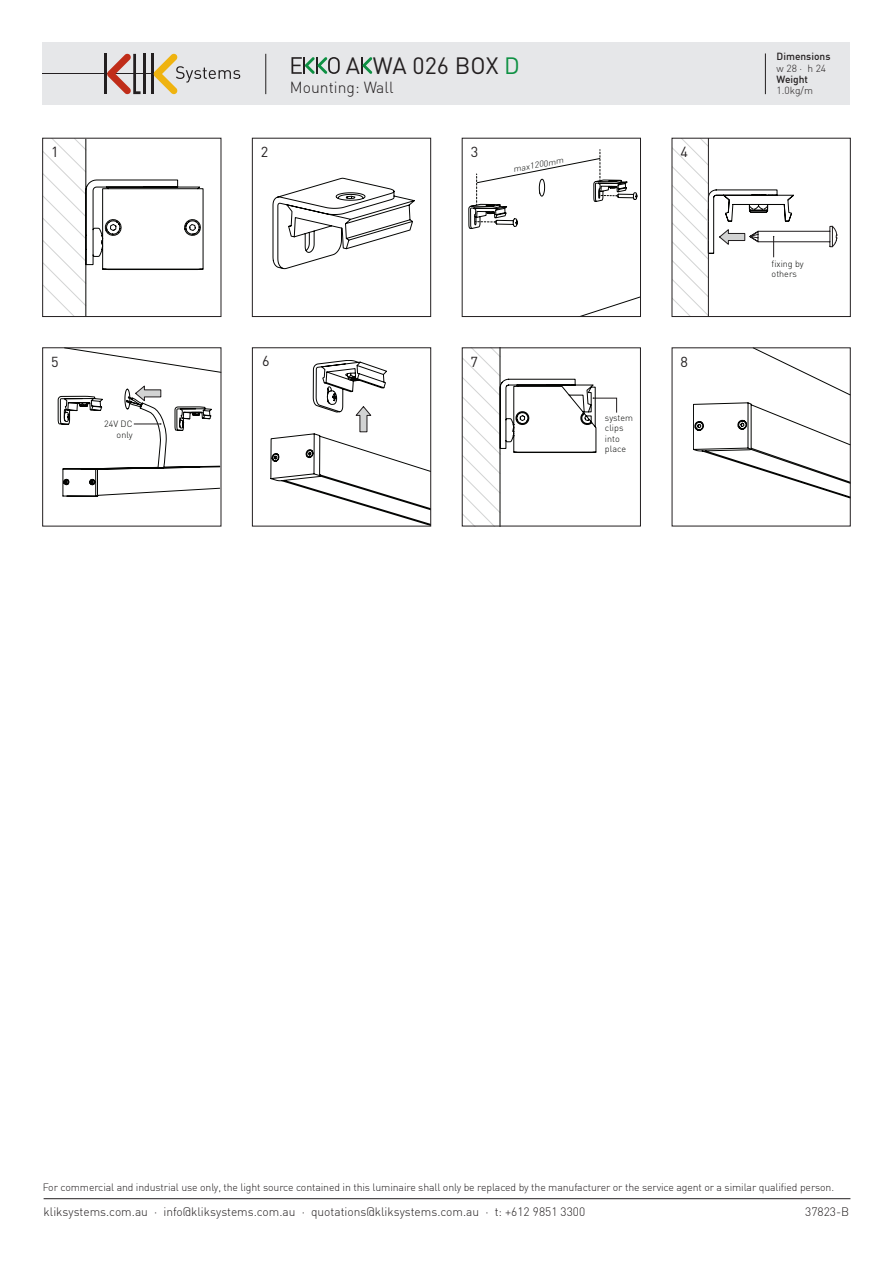
<style>
.page{position:relative;width:893px;height:1263px;background:#fff}
.page>*{position:absolute;margin:0;border:0;box-sizing:border-box;transform-origin:0 0}
.t1{font:23.4px "DIN";color:#231f20}
.t2{font:300 15.75px "DIN";color:#231f20}
.t3{font:14.4px "DIN";color:#231f20}
.t4{font:300 12px "DIN";color:#231f20}
.t5{font:300 10.5px "DIN";letter-spacing:-.01em;color:#231f20}
.t6{font:500 10.2px "DIN";color:#231f20}
.t7{font:300 10.2px "DIN";color:#231f20}
.t8{font:300 9px/10.5px "DIN";color:#040503}
.t9{font:italic 300 8.25px "DIN";color:#040503;scale:1.08 1}
.s1{color:#0d9042}
</style>
<div class="page">
<svg style="left:273px;top:178px;width:142px;height:92px"></svg>
<div style="left:252px;top:138px;width:179px;height:179px;border:1px solid #231f20"></div>
<svg style="left:45px;top:140px;width:158px;height:175px"></svg>
<svg style="left:674px;top:140px;width:163px;height:175px"></svg>
<hr style="left:708px;top:138px;width:1px;height:178px;background:#211d1e">
<svg style="left:468px;top:150px;width:171px;height:165px"></svg>
<div style="left:462px;top:138px;width:179px;height:179px;border:1px solid #231f20"></div>
<svg style="left:693px;top:350px;width:155px;height:148px"></svg>
<svg style="left:464px;top:350px;width:153px;height:174px"></svg>
<div style="left:462px;top:348px;width:179px;height:178px;border:1px solid #231f20"></div>
<svg style="left:58px;top:347px;width:163px;height:149px"></svg>
<svg style="left:271px;top:360px;width:158px;height:164px"></svg>
<div style="left:252px;top:348px;width:179px;height:178px;border:1px solid #231f20"></div>
<div style="left:47px;top:352px;width:16px;height:18px;background:#fff"></div>
<div style="left:258px;top:353px;width:16px;height:15px;background:#fff"></div>
<div style="left:43px;top:43px;width:807px;height:62px;background:#e6e7e9"></div>
<hr style="left:265px;top:54px;width:1px;height:40px;background:#231f20">
<hr style="left:43px;top:74px;width:115px;height:1px;background:#231f20">
<hr style="left:104px;top:54px;width:3px;height:40px;background:#231f20">
<hr style="left:151px;top:54px;width:3px;height:40px;background:#231f20">
<hr style="left:143px;top:54px;width:3px;height:40px;background:#231f20">
<svg style="left:107px;top:54px;width:34px;height:40px"></svg>
<svg style="left:154px;top:54px;width:86px;height:40px"></svg>
<hr style="left:765px;top:53px;width:1px;height:41px;background:#231f20">
<hr style="left:44px;top:1198px;width:806px;height:1px;background:#231f20">
<svg style="left:291px;top:57px;width:49px;height:17px"></svg>
<svg style="left:361px;top:57px;width:11px;height:17px"></svg>
<h1 class="t1" style="left:346px;top:51px;width:176px">A WA 026 BOX <span class="s1">D</span></h1>
<h2 class="t2" style="left:290px;top:77px;width:105px">Mounting: Wall</h2>
<h3 class="t3" style="left:51px;top:143px;width:9px">1</h3>
<h3 class="t3" style="left:261px;top:143px;width:9px">2</h3>
<h3 class="t3" style="left:471px;top:143px;width:9px">3</h3>
<h3 class="t3" style="left:680px;top:143px;width:9px">4</h3>
<p class="t9" style="left:512px;top:165px;width:49px;rotate:-11deg">max1200mm</p>
<h3 class="t3" style="left:51px;top:352px;width:9px">5</h3>
<h3 class="t3" style="left:262px;top:351px;width:9px">6</h3>
<p class="t8" style="left:104px;top:418px;width:30px;text-align:right">24V DC only</p>
<h3 class="t3" style="left:471px;top:353px;width:9px">7</h3>
<h3 class="t3" style="left:680px;top:353px;width:9px">8</h3>
<p class="t8" style="left:605px;top:412px;width:30px">system clips into place</p>
<p class="t6" style="left:777px;top:50px;width:55px">Dimensions</p>
<p class="t7" style="left:777px;top:62px;width:51px">w 28 · h 24</p>
<p class="t6" style="left:777px;top:73px;width:33px">Weight</p>
<p class="t7" style="left:777px;top:85px;width:38px">1.0kg/m</p>
<p class="t8" style="left:772px;top:258px;width:34px">fixing by others</p>
<p class="t5" style="left:43px;top:1180px;width:793px">For commercial and industrial use only, the light source contained in this luminaire shall only be replaced by the manufacturer or the service agent or a similar qualified person.</p>
<p class="t4" style="left:44px;top:1204px;width:543px">kliksystems.com.au · info@kliksystems.com.au · quotations@kliksystems.com.au · t: +612 9851 3300</p>
<p class="t4" style="left:805px;top:1204px;width:46px">37823-B</p>
</div>
